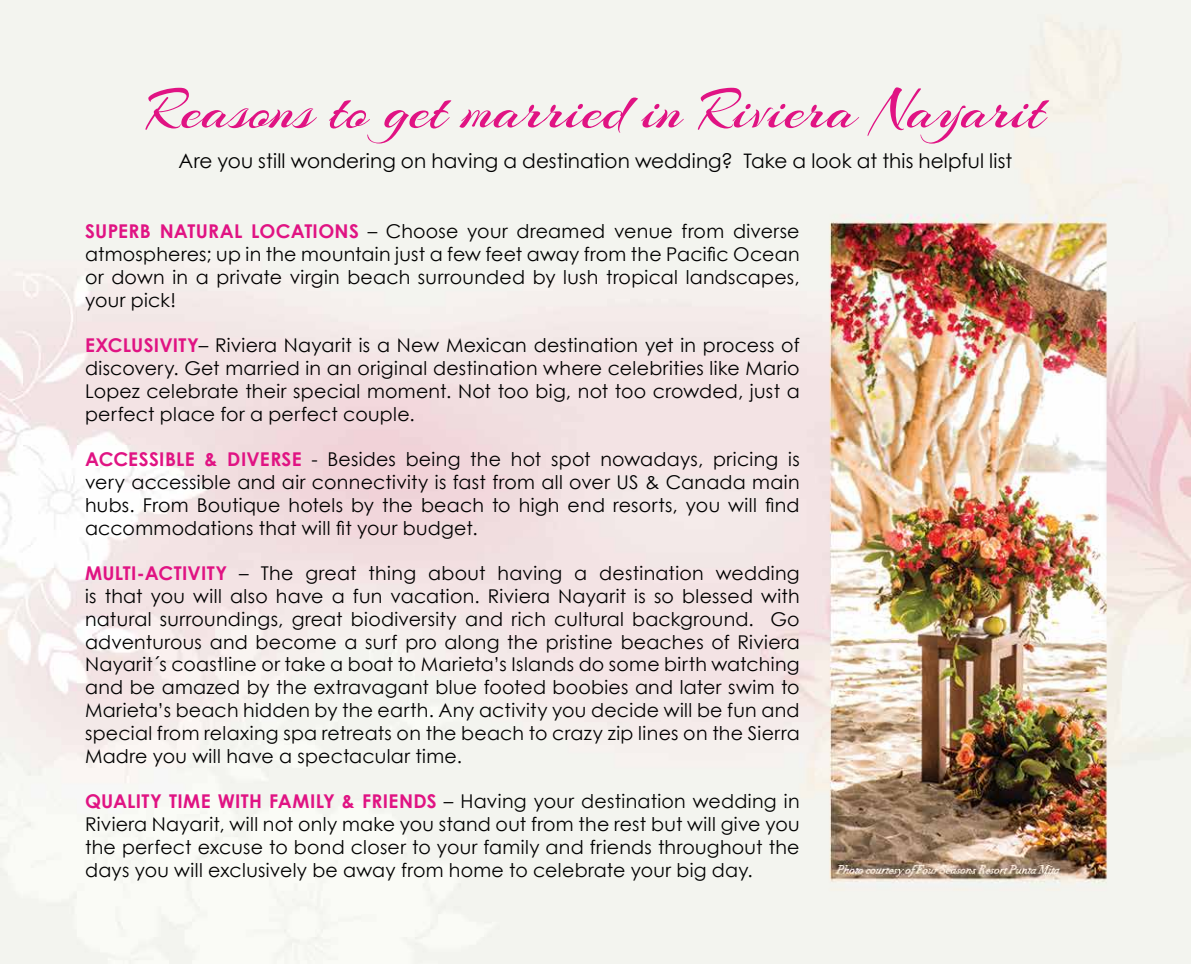
<style>
.page{position:relative;width:1191px;height:964px;background:#fff}
.page>*{position:absolute;margin:0;border:0;box-sizing:border-box;transform-origin:0 0}
.t1{font:60px "Arizonia";color:#e01383}
.t2{font:20px "Century Gothic";letter-spacing:.005em;color:#000}
.t3{font:19px/22.8px "Century Gothic";letter-spacing:.015em;color:#000;text-align:justify}
.s1{font-weight:700;color:#e01383}
</style>
<div class="page">
<img style="left:0;top:0;width:1191px;height:964px">
<h1 class="t1" style="left:146px;top:73px;width:900px">Reasons to get married in Riviera Nayarit</h1>
<p class="t2" style="left:179px;top:149px;width:835px">Are you still wondering on having a destination wedding? Take a look at this helpful list</p>
<p class="t3" style="left:85px;top:220px;width:716px"><span class="s1">SUPERB NATURAL LOCATIONS</span> – Choose your dreamed venue from diverse atmospheres; up in the mountain just a few feet away from the Pacific Ocean or down in a private virgin beach surrounded by lush tropical landscapes, your pick!</p>
<p class="t3" style="left:85px;top:334px;width:716px"><span class="s1">EXCLUSIVITY</span>– Riviera Nayarit is a New Mexican destination yet in process of discovery. Get married in an original destination where celebrities like Mario Lopez celebrate their special moment. Not too big, not too crowded, just a perfect place for a perfect couple.</p>
<p class="t3" style="left:85px;top:448px;width:716px"><span class="s1">ACCESSIBLE &amp; DIVERSE</span> - Besides being the hot spot nowadays, pricing is very accessible and air connectivity is fast from all over US &amp; Canada main hubs. From Boutique hotels by the beach to high end resorts, you will find accommodations that will fit your budget.</p>
<p class="t3" style="left:85px;top:562px;width:716px"><span class="s1">MULTI-ACTIVITY</span> – The great thing about having a destination wedding is that you will also have a fun vacation. Riviera Nayarit is so blessed with natural surroundings, great biodiversity and rich cultural background. Go adventurous and become a surf pro along the pristine beaches of Riviera Nayarit´s coastline or take a boat to Marieta’s Islands do some birth watching and be amazed by the extravagant blue footed boobies and later swim to Marieta’s beach hidden by the earth. Any activity you decide will be fun and special from relaxing spa retreats on the beach to crazy zip lines on the Sierra Madre you will have a spectacular time.</p>
<p class="t3" style="left:85px;top:789px;width:716px"><span class="s1">QUALITY TIME WITH FAMILY &amp; FRIENDS</span> – Having your destination wedding in Riviera Nayarit, will not only make you stand out from the rest but will give you the perfect excuse to bond closer to your family and friends throughout the days you will exclusively be away from home to celebrate your big day.</p>
</div>
